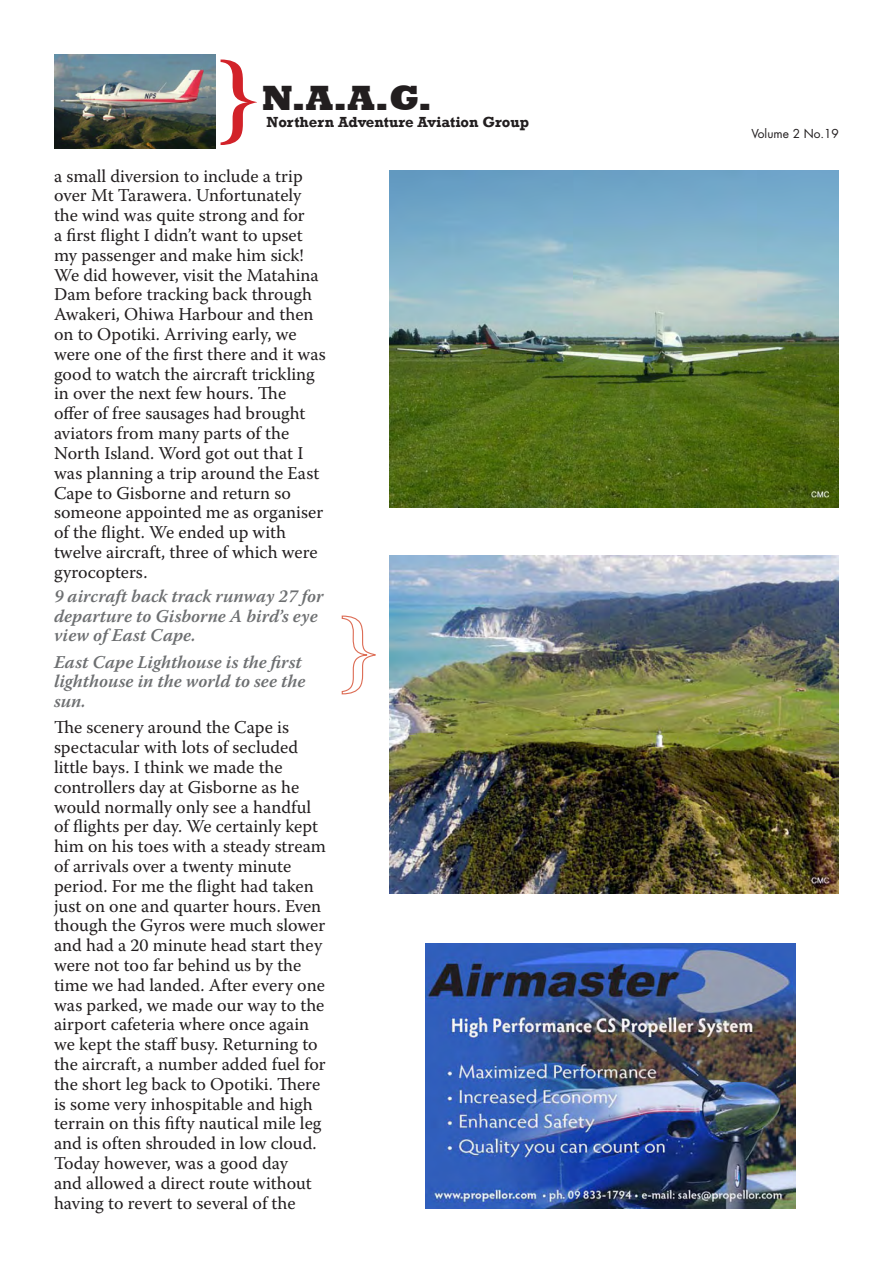
<style>
.page{position:relative;width:893px;height:1263px;background:#fff}
.page>*{position:absolute;margin:0;border:0;box-sizing:border-box;transform-origin:0 0}
.t1{font:700 99px "Times";color:#d22229}
.t2{font:800 36px "Rockwell";color:#221e1f}
.t3{font:18px/19.8px "Warnock Pro";color:#221e1f}
.t4{font:italic 600 18px/19.8px "Warnock Pro";color:#6d6f71}
.t5{font:700 15px "Rockwell";color:#221e1f}
.t6{font:12px "Futura";color:#221e1f}
</style>
<div class="page">
<img style="left:54px;top:54px;width:161px;height:95px">
<svg style="left:341px;top:615px;width:35px;height:80px"></svg>
<img style="left:390px;top:555px;width:449px;height:338px">
<img style="left:390px;top:170px;width:449px;height:338px">
<img style="left:425px;top:944px;width:370px;height:265px">
<p class="t1" style="left:218px;top:0;width:41px">}</p>
<p class="t2" style="left:262px;top:77px;width:171px">N.A.A.G.</p>
<p class="t5" style="left:266px;top:113px;width:264px">Northern Adventure Aviation Group</p>
<p class="t3" style="left:54px;top:166px;width:273px">a small diversion to include a trip over Mt Tarawera. Unfortunately the wind was quite strong and for<br>a first flight I didn’t want to upset my passenger and make him sick!<br>We did however, visit the Matahina<br>Dam before tracking back through<br>Awakeri, Ohiwa Harbour and then on to Opotiki. Arriving early, we were one of the first there and it was good to watch the aircraft trickling in over the next few hours. The<br>offer of free sausages had brought aviators from many parts of the<br>North Island. Word got out that I was planning a trip around the East<br>Cape to Gisborne and return so someone appointed me as organiser of the flight. We ended up with twelve aircraft, three of which were gyrocopters.</p>
<p class="t4" style="left:54px;top:586px;width:271px">9 aircraft back track runway 27 for departure to Gisborne A bird’s eye view of East Cape.</p>
<p class="t4" style="left:54px;top:651px;width:253px">East Cape Lighthouse is the first lighthouse in the world to see the sun.</p>
<p class="t3" style="left:54px;top:717px;width:274px">The scenery around the Cape is spectacular with lots of secluded little bays. I think we made the controllers day at Gisborne as he would normally only see a handful of flights per day. We certainly kept him on his toes with a steady stream of arrivals over a twenty minute period. For me the flight had taken just on one and quarter hours. Even though the Gyros were much slower and had a 20 minute head start they were not too far behind us by the time we had landed. After every one was parked, we made our way to the airport cafeteria where once again we kept the staff busy. Returning to the aircraft, a number added fuel for the short leg back to Opotiki. There is some very inhospitable and high terrain on this fifty nautical mile leg and is often shrouded in low cloud.<br>Today however, was a good day<br>and allowed a direct route without having to revert to several of the</p>
<p class="t6" style="left:751px;top:125px;width:89px">Volume 2 No.19</p>
</div>
